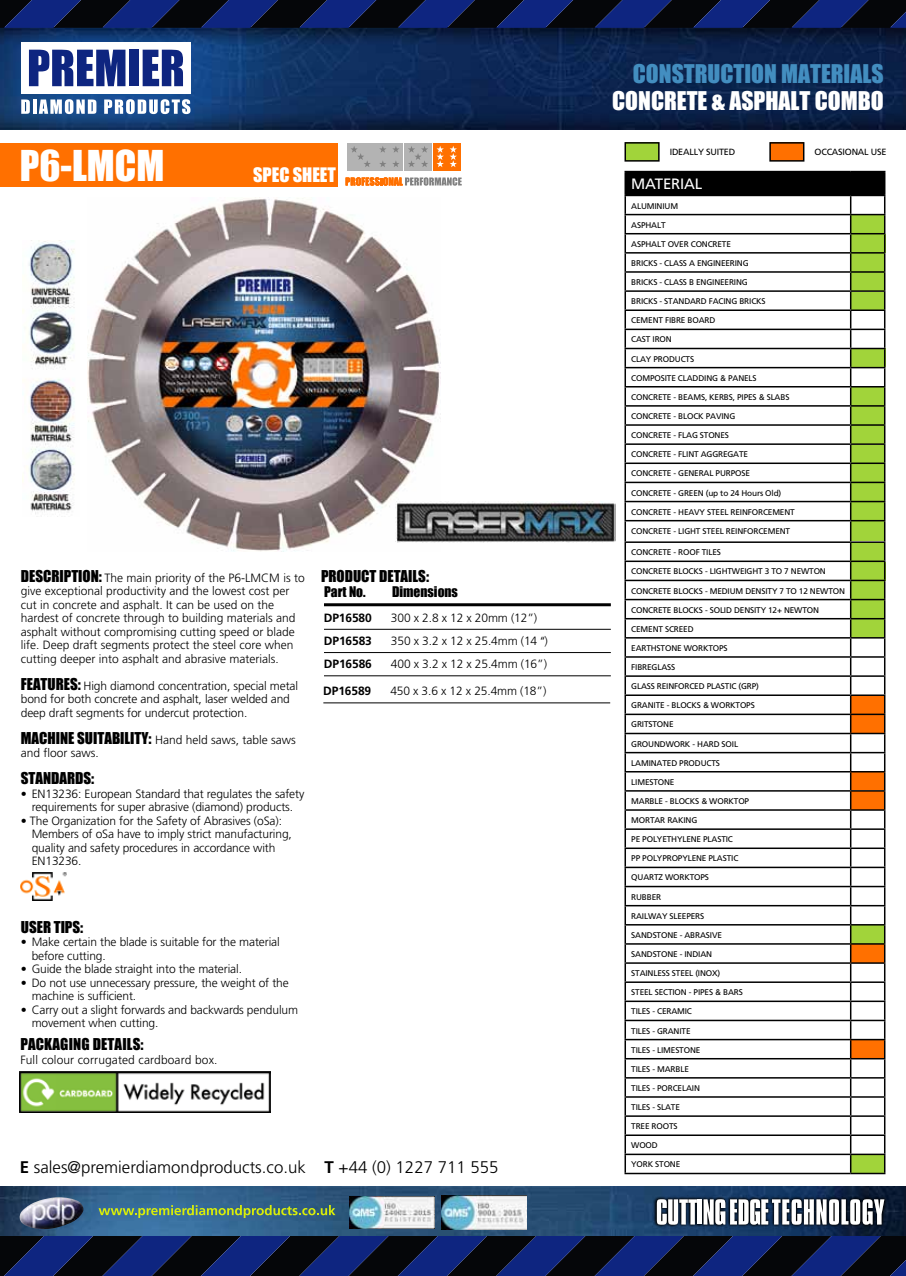
<style>
.page{position:relative;width:906px;height:1276px;background:#fff}
.page>*{position:absolute;margin:0;border:0;box-sizing:border-box;transform-origin:0 0}
.t1{font:39px "Impact";color:#fff}
.t2{font:23.7px "Impact";color:#438ec0}
.t3{font:23.7px "Impact";color:#fff}
.t4{font:18.3px "Impact";color:#fff}
.t5{font:300 16.8px "Frutiger";color:#000}
.t6{font:15px "Impact";color:#000}
.t7{font:15px "Frutiger";letter-spacing:-.02em;color:#fff}
.t8{font:13.5px "Impact";color:#000}
.t9{font:300 12px/13.5px "Frutiger";letter-spacing:-.01em;color:#000}
.t10{font:300 12px "Frutiger";letter-spacing:.01em;color:#000}
.t11{font:700 12px "Frutiger";letter-spacing:-.01em;color:#000}
.t12{font:9px "Frutiger";letter-spacing:-.02em;color:#000}
.t13{font:8.25px "Frutiger";letter-spacing:-.02em;color:#000}
.s1{font-family:"Impact";font-weight:400;font-size:15px}
.s2{font-family:"Myriad Pro";font-weight:400}
.s3{font-weight:700}
</style>
<div class="page">
<hr style="left:624px;top:171px;width:226px;height:1px;background:#000">
<hr style="left:850px;top:171px;width:35px;height:1px;background:#000">
<svg style="left:624px;top:172px;width:261px;height:1000px"></svg>
<hr style="left:624px;top:1172px;width:226px;height:2px;background:#000">
<hr style="left:850px;top:1172px;width:35px;height:2px;background:#000">
<div style="left:625px;top:143px;width:34px;height:18px;background:#a1d43a"></div>
<div style="left:624px;top:142px;width:35px;height:20px;border:2px solid #000"></div>
<div style="left:770px;top:143px;width:33px;height:18px;background:#ff7000"></div>
<div style="left:769px;top:142px;width:35px;height:20px;border:2px solid #000"></div>
<img style="left:0;top:28px;width:906px;height:102px">
<div style="left:0;top:143px;width:338px;height:44px;background:#ff7000"></div>
<hr style="left:324px;top:603px;width:287px;height:3px;background:#000">
<hr style="left:324px;top:629px;width:287px;height:1px;background:#000">
<hr style="left:324px;top:652px;width:287px;height:1px;background:#000">
<hr style="left:324px;top:675px;width:287px;height:1px;background:#000">
<svg style="left:0;top:0;width:906px;height:28px;background:#0a1644"></svg>
<svg style="left:0;top:1235px;width:906px;height:41px;background:#0b1745"></svg>
<img style="left:0;top:1186px;width:906px;height:49px">
<img style="left:19px;top:1197px;width:65px;height:32px">
<img style="left:653px;top:1195px;width:235px;height:33px">
<svg style="left:657px;top:1199px;width:40px;height:25px"></svg>
<div style="left:697px;top:1199px;width:5px;height:25px;background:#fff"></div>
<svg style="left:703px;top:1199px;width:181px;height:25px"></svg>
<svg style="left:99px;top:1205px;width:236px;height:13px;background:#638c6b"></svg>
<div style="left:21px;top:42px;width:169px;height:52px;background:#fff"></div>
<svg style="left:21px;top:99px;width:9px;height:15px"></svg>
<hr style="left:33px;top:99px;width:4px;height:15px;background:#fff">
<svg style="left:39px;top:99px;width:57px;height:15px"></svg>
<svg style="left:104px;top:99px;width:86px;height:15px"></svg>
<svg style="left:29px;top:50px;width:96px;height:36px"></svg>
<div style="left:129px;top:50px;width:10px;height:36px;background:#0e2580"></div>
<svg style="left:143px;top:50px;width:40px;height:36px"></svg>
<img style="left:349px;top:1196px;width:85px;height:33px">
<img style="left:441px;top:1195px;width:85px;height:34px">
<img style="left:19px;top:1071px;width:252px;height:41px">
<svg style="left:345px;top:143px;width:117px;height:43px"></svg>
<img style="left:87px;top:198px;width:353px;height:353px">
<img style="left:395px;top:501px;width:220px;height:42px">
<img style="left:22px;top:240px;width:53px;height:277px">
<hr style="left:323px;top:702px;width:287px;height:1px;background:#000">
<img style="left:21px;top:872px;width:45px;height:29px">
<h1 class="t1" style="left:20px;top:141px;width:146px">P6-LMCM</h1>
<h3 class="t4" style="left:253px;top:164px;width:84px">SPEC SHEET</h3>
<p class="t9" style="left:21px;top:571px;width:285px"><span class="s1">DESCRIPTION:</span> The main priority of the P6-LMCM is to give exceptional productivity and the lowest cost per cut in concrete and asphalt. It can be used on the hardest of concrete through to building materials and asphalt without compromising cutting speed or blade life. Deep draft segments protect the steel core when cutting deeper into asphalt and abrasive materials.</p>
<p class="t9" style="left:21px;top:679px;width:279px"><span class="s1">FEATURES:</span> High diamond concentration, special metal bond for both concrete and asphalt, laser welded and deep draft segments for undercut protection.</p>
<p class="t9" style="left:21px;top:733px;width:276px"><span class="s1">MACHINE SUITABILITY:</span> Hand held saws, table saws and floor saws.</p>
<p class="t6" style="left:21px;top:769px;width:75px">STANDARDS:</p>
<p class="t9" style="left:21px;top:787px;width:285px;text-align:center">• EN13236: European Standard that regulates the safety requirements for super abrasive (diamond) products.</p>
<p class="t9" style="left:32px;top:814px;width:262px;text-indent:-11px">• The Organization for the Safety of Abrasives (oSa):<br>Members of oSa have to imply strict manufacturing, quality and safety procedures in accordance with EN13236.</p>
<p class="t6" style="left:321px;top:566px;width:110px">PRODUCT DETAILS:</p>
<p class="t8" style="left:324px;top:583px;width:43px">Part No.</p>
<p class="t8" style="left:392px;top:583px;width:67px">Dimensions</p>
<p class="t11" style="left:324px;top:610px;width:49px">DP16580</p>
<p class="t9" style="left:391px;top:611px;width:148px">300 x 2.8 x 12 x 20mm (12”)</p>
<p class="t11" style="left:324px;top:633px;width:49px">DP16583</p>
<p class="t9" style="left:391px;top:634px;width:158px">350 x 3.2 x 12 x 25.4mm (14 <span class="s2">“</span>)</p>
<p class="t11" style="left:324px;top:657px;width:49px">DP16586</p>
<p class="t9" style="left:391px;top:657px;width:158px">400 x 3.2 x 12 x 25.4mm (16”)</p>
<p class="t11" style="left:323px;top:684px;width:49px">DP16589</p>
<p class="t9" style="left:390px;top:684px;width:158px">450 x 3.6 x 12 x 25.4mm (18”)</p>
<p class="t6" style="left:21px;top:917px;width:64px">USER TIPS:</p>
<p class="t9" style="left:32px;top:935px;width:250px;text-indent:-11px">• Make certain the blade is suitable for the material before cutting.</p>
<p class="t9" style="left:21px;top:962px;width:223px">• Guide the blade straight into the material.</p>
<p class="t9" style="left:32px;top:976px;width:259px;text-indent:-11px">• Do not use unnecessary pressure, the weight of the machine is sufficient.</p>
<p class="t9" style="left:32px;top:1003px;width:268px;text-indent:-11px">• Carry out a slight forwards and backwards pendulum movement when cutting.</p>
<p class="t6" style="left:20px;top:1035px;width:125px">PACKAGING DETAILS:</p>
<p class="t10" style="left:20px;top:1052px;width:199px">Full colour corrugated cardboard box.</p>
<h3 class="t5" style="left:20px;top:1157px;width:480px"><span class="s3">E</span> sales@premierdiamondproducts.co.uk <span class="s3">T</span> +44 (0) 1227 711 555</h3>
<h2 class="t2" style="left:633px;top:59px;width:252px">CONSTRUCTION MATERIALS</h2>
<h2 class="t3" style="left:612px;top:86px;width:273px">CONCRETE &amp; ASPHALT COMBO</h2>
<p class="t12" style="left:669px;top:146px;width:67px">IDEALLY SUITED</p>
<p class="t12" style="left:814px;top:146px;width:73px">OCCASIONAL USE</p>
<p class="t7" style="left:631px;top:175px;width:72px">MATERIAL</p>
<p class="t13" style="left:631px;top:201px;width:48px">ALUMINIUM</p>
<p class="t13" style="left:631px;top:220px;width:36px">ASPHALT</p>
<p class="t13" style="left:631px;top:239px;width:101px">ASPHALT OVER CONCRETE</p>
<p class="t13" style="left:631px;top:258px;width:119px">BRICKS - CLASS A ENGINEERING</p>
<p class="t13" style="left:631px;top:277px;width:118px">BRICKS - CLASS B ENGINEERING</p>
<p class="t13" style="left:631px;top:296px;width:136px">BRICKS - STANDARD FACING BRICKS</p>
<p class="t13" style="left:631px;top:316px;width:86px">CEMENT FIBRE BOARD</p>
<p class="t13" style="left:631px;top:335px;width:42px">CAST IRON</p>
<p class="t13" style="left:631px;top:354px;width:64px">CLAY PRODUCTS</p>
<p class="t13" style="left:631px;top:373px;width:127px">COMPOSITE CLADDING &amp; PANELS</p>
<p class="t13" style="left:631px;top:392px;width:160px">CONCRETE - BEAMS, KERBS, PIPES &amp; SLABS</p>
<p class="t13" style="left:631px;top:411px;width:105px">CONCRETE - BLOCK PAVING</p>
<p class="t13" style="left:631px;top:430px;width:99px">CONCRETE - FLAG STONES</p>
<p class="t13" style="left:631px;top:449px;width:118px">CONCRETE - FLINT AGGREGATE</p>
<p class="t13" style="left:631px;top:469px;width:120px">CONCRETE - GENERAL PURPOSE</p>
<p class="t13" style="left:631px;top:488px;width:152px">CONCRETE - GREEN (up to 24 Hours Old)</p>
<p class="t13" style="left:631px;top:507px;width:165px">CONCRETE - HEAVY STEEL REINFORCEMENT</p>
<p class="t13" style="left:631px;top:526px;width:160px">CONCRETE - LIGHT STEEL REINFORCEMENT</p>
<p class="t13" style="left:631px;top:547px;width:91px">CONCRETE - ROOF TILES</p>
<p class="t13" style="left:631px;top:567px;width:196px">CONCRETE BLOCKS - LIGHTWEIGHT 3 TO 7 NEWTON</p>
<p class="t13" style="left:631px;top:586px;width:215px">CONCRETE BLOCKS - MEDIUM DENSITY 7 TO 12 NEWTON</p>
<p class="t13" style="left:631px;top:605px;width:189px">CONCRETE BLOCKS - SOLID DENSITY 12+ NEWTON</p>
<p class="t13" style="left:631px;top:624px;width:64px">CEMENT SCREED</p>
<p class="t13" style="left:631px;top:643px;width:98px">EARTHSTONE WORKTOPS</p>
<p class="t13" style="left:631px;top:662px;width:46px">FIBREGLASS</p>
<p class="t13" style="left:631px;top:681px;width:129px">GLASS REINFORCED PLASTIC (GRP)</p>
<p class="t13" style="left:631px;top:700px;width:125px">GRANITE - BLOCKS &amp; WORKTOPS</p>
<p class="t13" style="left:631px;top:720px;width:44px">GRITSTONE</p>
<p class="t13" style="left:631px;top:739px;width:108px">GROUNDWORK - HARD SOIL</p>
<p class="t13" style="left:631px;top:758px;width:90px">LAMINATED PRODUCTS</p>
<p class="t13" style="left:631px;top:777px;width:45px">LIMESTONE</p>
<p class="t13" style="left:631px;top:796px;width:119px">MARBLE - BLOCKS &amp; WORKTOP</p>
<p class="t13" style="left:631px;top:815px;width:68px">MORTAR RAKING</p>
<p class="t13" style="left:631px;top:834px;width:103px">PE POLYETHYLENE PLASTIC</p>
<p class="t13" style="left:631px;top:853px;width:109px">PP POLYPROPYLENE PLASTIC</p>
<p class="t13" style="left:631px;top:873px;width:79px">QUARTZ WORKTOPS</p>
<p class="t13" style="left:631px;top:892px;width:31px">RUBBER</p>
<p class="t13" style="left:631px;top:911px;width:74px">RAILWAY SLEEPERS</p>
<p class="t13" style="left:631px;top:930px;width:92px">SANDSTONE - ABRASIVE</p>
<p class="t13" style="left:631px;top:949px;width:82px">SANDSTONE - INDIAN</p>
<p class="t13" style="left:631px;top:968px;width:91px">STAINLESS STEEL (INOX)</p>
<p class="t13" style="left:631px;top:987px;width:113px">STEEL SECTION - PIPES &amp; BARS</p>
<p class="t13" style="left:631px;top:1006px;width:62px">TILES - CERAMIC</p>
<p class="t13" style="left:631px;top:1025px;width:61px">TILES - GRANITE</p>
<p class="t13" style="left:631px;top:1045px;width:71px">TILES - LIMESTONE</p>
<p class="t13" style="left:631px;top:1064px;width:59px">TILES - MARBLE</p>
<p class="t13" style="left:631px;top:1083px;width:70px">TILES - PORCELAIN</p>
<p class="t13" style="left:631px;top:1102px;width:50px">TILES - SLATE</p>
<p class="t13" style="left:631px;top:1121px;width:48px">TREE ROOTS</p>
<p class="t13" style="left:631px;top:1140px;width:28px">WOOD</p>
<p class="t13" style="left:631px;top:1159px;width:51px">YORK STONE</p>
</div>
